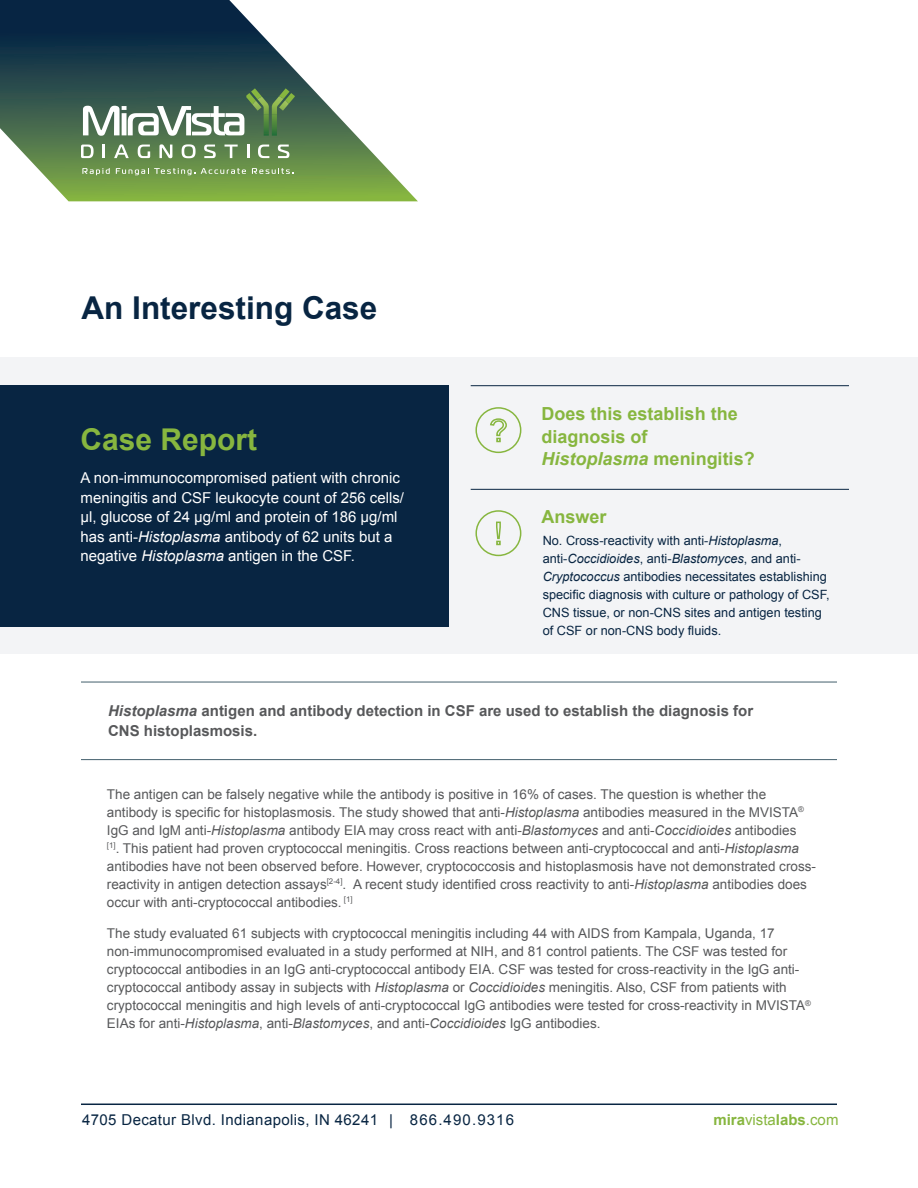
<style>
.page{position:relative;width:918px;height:1188px;background:#fff}
.page>*{position:absolute;margin:0;border:0;box-sizing:border-box;transform-origin:0 0}
.t1{font:700 31.5px "Arial";color:#082542}
.t2{font:700 30px "Arial";color:#87b63f}
.t3{font:700 18px/22.5px "Arial";color:#87b63f}
.t4{font:15px/19.5px "Arial";color:#fff}
.t5{font:700 15px/19.5px "Arial";color:#57585a}
.t6{font:15px "Arial";letter-spacing:.025em;color:#082542}
.t7{font:15px "Arial";color:#87b63f}
.t8{font:13.5px/18px "Arial";color:#57585a}
.t9{font:12.75px/18px "Arial";color:#082542}
.s1{font-style:italic}
.s2{font-weight:700}
</style>
<div class="page">
<svg style="left:0;top:0;width:418px;height:201px"></svg>
<svg style="left:81px;top:145px;width:13px;height:13px"></svg>
<svg style="left:102px;top:145px;width:3px;height:13px"></svg>
<svg style="left:114px;top:144px;width:15px;height:14px"></svg>
<svg style="left:138px;top:145px;width:12px;height:13px"></svg>
<svg style="left:159px;top:144px;width:13px;height:14px"></svg>
<svg style="left:182px;top:144px;width:14px;height:14px"></svg>
<svg style="left:204px;top:145px;width:12px;height:13px"></svg>
<svg style="left:225px;top:145px;width:13px;height:13px"></svg>
<svg style="left:247px;top:145px;width:3px;height:13px"></svg>
<svg style="left:258px;top:145px;width:11px;height:13px"></svg>
<svg style="left:278px;top:145px;width:11px;height:13px"></svg>
<svg style="left:82px;top:168px;width:28px;height:7px"></svg>
<svg style="left:116px;top:168px;width:79px;height:7px"></svg>
<svg style="left:201px;top:168px;width:45px;height:6px"></svg>
<svg style="left:252px;top:168px;width:41px;height:6px"></svg>
<svg style="left:83px;top:88px;width:212px;height:48px"></svg>
<img style="left:257px;top:96px;width:27px;height:18px">
<hr style="left:81px;top:1104px;width:756px;height:1px;background:#082542">
<hr style="left:81px;top:682px;width:756px;height:1px;background:#435f6c">
<hr style="left:81px;top:759px;width:756px;height:1px;background:#435f6c">
<div style="left:0;top:357px;width:918px;height:297px;background:#f3f4f6"></div>
<div style="left:0;top:385px;width:448px;height:241px;background:#082542"></div>
<hr style="left:471px;top:489px;width:378px;height:1px;background:#082542">
<hr style="left:471px;top:385px;width:378px;height:1px;background:#082542">
<svg style="left:475px;top:407px;width:47px;height:47px"></svg>
<svg style="left:475px;top:510px;width:47px;height:47px"></svg>
<p class="t1" style="left:82px;top:288px;width:297px">An Interesting Case</p>
<p class="t2" style="left:81px;top:420px;width:178px">Case Report</p>
<p class="t4" style="left:81px;top:469px;width:325px">A non-immunocompromised patient with chronic meningitis and CSF leukocyte count of 256 cells/ µl, glucose of 24 µg/ml and protein of 186 µg/ml has anti-<span class="s1">Histoplasma</span> antibody of 62 units but a negative <span class="s1">Histoplasma</span> antigen in the CSF.</p>
<p class="t3" style="left:542px;top:403px;width:215px">Does this establish the diagnosis of<br><span class="s1">Histoplasma</span> meningitis?</p>
<p class="t3" style="left:542px;top:506px;width:67px">Answer</p>
<p class="t9" style="left:543px;top:532px;width:289px">No. Cross-reactivity with anti-<span class="s1">Histoplasma</span>, anti-<span class="s1">Coccidioides</span>, anti-<span class="s1">Blastomyces</span>, and anti-<span class="s1">Cryptococcus</span> antibodies necessitates establishing specific diagnosis with culture or pathology of CSF, CNS tissue, or non-CNS sites and antigen testing of CSF or non-CNS body fluids.</p>
<p class="t5" style="left:108px;top:702px;width:647px"><span class="s1">Histoplasma</span> antigen and antibody detection in CSF are used to establish the diagnosis for<br>CNS histoplasmosis.</p>
<p class="t8" style="left:107px;top:785px;width:711px">The antigen can be falsely negative while the antibody is positive in 16% of cases. The question is whether the antibody is specific for histoplasmosis. The study showed that anti-<span class="s1">Histoplasma</span> antibodies measured in the MVISTA<sup>® </sup>IgG and IgM anti-<span class="s1">Histoplasma</span> antibody EIA may cross react with anti-<span class="s1">Blastomyces</span> and anti-<span class="s1">Coccidioides</span> antibodies<br><sup>[1]</sup>. This patient had proven cryptococcal meningitis. Cross reactions between anti-cryptococcal and anti-<span class="s1">Histoplasma </span>antibodies have not been observed before. However, cryptococcosis and histoplasmosis have not demonstrated cross&shy;reactivity in antigen detection assays<sup>[2-4]</sup>. A recent study identified cross reactivity to anti-<span class="s1">Histoplasma</span> antibodies does occur with anti-cryptococcal antibodies. <sup>[1]</sup></p>
<p class="t8" style="left:107px;top:925px;width:706px">The study evaluated 61 subjects with cryptococcal meningitis including 44 with AIDS from Kampala, Uganda, 17 non-immunocompromised evaluated in a study performed at NIH, and 81 control patients. The CSF was tested for cryptococcal antibodies in an IgG anti-cryptococcal antibody EIA. CSF was tested for cross-reactivity in the IgG anti&shy;cryptococcal antibody assay in subjects with <span class="s1">Histoplasma</span> or <span class="s1">Coccidioides</span> meningitis. Also, CSF from patients with cryptococcal meningitis and high levels of anti-cryptococcal IgG antibodies were tested for cross-reactivity in MVISTA<sup>® </sup>EIAs for anti-<span class="s1">Histoplasma</span>, anti-<span class="s1">Blastomyces</span>, and anti-<span class="s1">Coccidioides</span> IgG antibodies.</p>
<p class="t6" style="left:82px;top:1110px;width:434px">4705 Decatur Blvd. Indianapolis, IN 46241 | 866.490.9316</p>
<p class="t7" style="left:713px;top:1110px;width:127px"><span class="s2">mira</span>vista<span class="s2">labs</span>.com</p>
</div>
